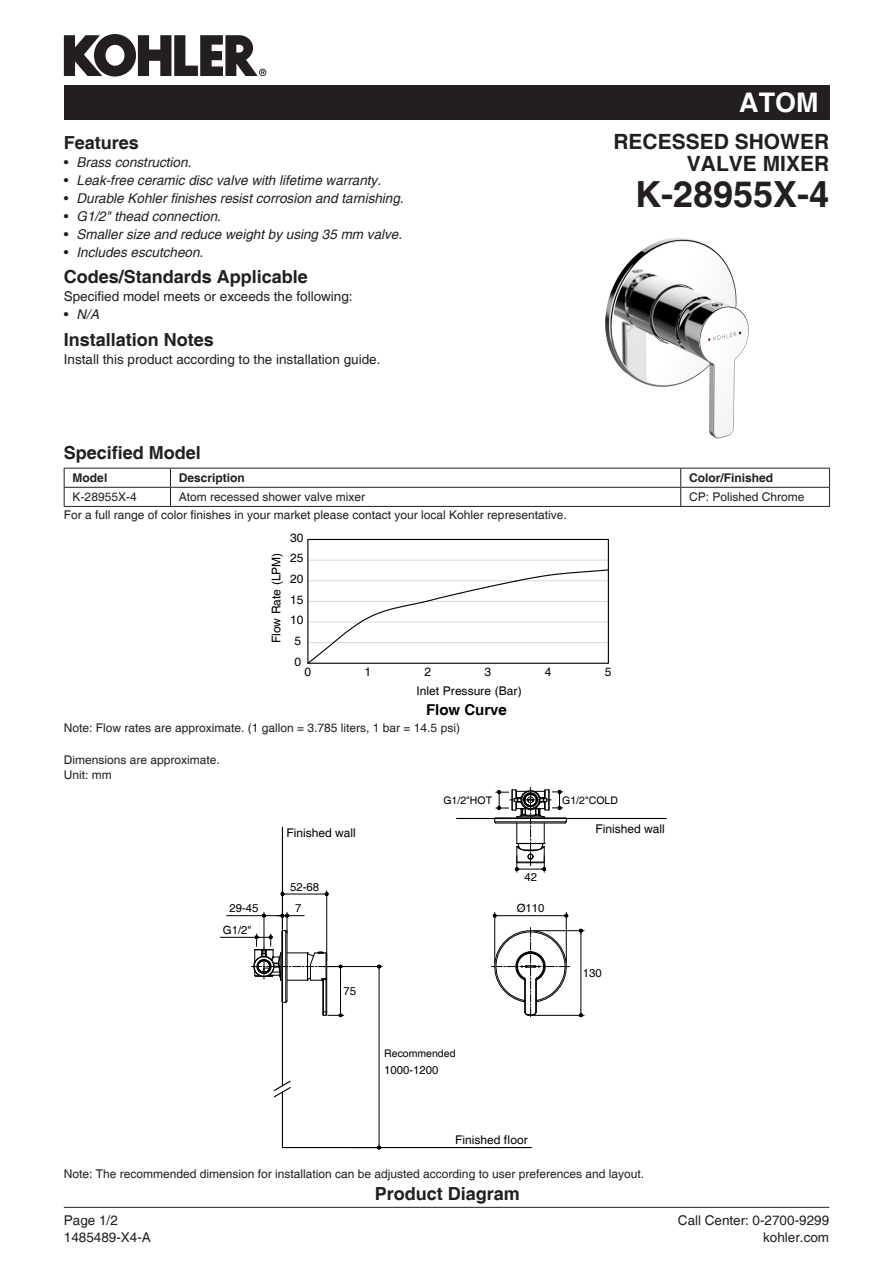
<style>
.page{position:relative;width:893px;height:1263px;background:#fff}
.page>*{position:absolute;margin:0;border:0;box-sizing:border-box;transform-origin:0 0}
._1{font:700 36px "Helvetica";color:#231f20}
.SERIES_NAME_EN{font:700 27px "Helvetica";color:#fff}
._1-2{font:700 21px/22.5px "Helvetica";color:#231f20;text-align:right}
.hevel10{font:700 18px "Helvetica";color:#231f20}
._1-3{font:700 18px "Helvetica";color:#231f20}
.HEAD_EN{font:700 18px "Helvetica";color:#231f20}
.t1{font:700 15px "Helvetica";color:#000}
.hevel10-2{font:italic 13.5px "Helvetica";color:#231f20}
.hevel10-3{font:13.5px/16.5px "Helvetica";color:#231f20;text-align:right}
.PLAIN_TEXT_EN_8_pt{font:12px "Helvetica";color:#231f20}
.t2{font:12px "Helvetica";color:#000}
.PLAIN_TEXT_EN_B_8_pt{font:700 12px "Helvetica";color:#231f20}
.t3{font:11.4px "Helvetica";color:#000}
.t4{font:10.5px "Helvetica";color:#000}
.s1{font-style:normal}
</style>
<div class="page">
<img style="left:605px;top:238px;width:144px;height:201px">
<hr style="left:308px;top:560px;width:300px;height:1px;background:#d9d9d9">
<div style="left:307px;top:539px;width:302px;height:125px;border:1px solid #000"></div>
<svg style="left:308px;top:569px;width:301px;height:95px"></svg>
<hr style="left:321px;top:966px;width:61px;height:1px;background:#000">
<hr style="left:379px;top:969px;width:1px;height:176px;background:#000">
<svg style="left:377px;top:964px;width:4px;height:5px"></svg>
<svg style="left:377px;top:1145px;width:4px;height:5px"></svg>
<hr style="left:285px;top:931px;width:1px;height:71px;background:#000">
<hr style="left:287px;top:932px;width:1px;height:69px;background:#000">
<hr style="left:322px;top:980px;width:1px;height:35px;background:#000">
<hr style="left:323px;top:978px;width:1px;height:37px;background:#000">
<hr style="left:326px;top:953px;width:1px;height:62px;background:#000">
<svg style="left:283px;top:1000px;width:5px;height:3px"></svg>
<svg style="left:491px;top:927px;width:79px;height:89px"></svg>
<svg style="left:494px;top:787px;width:73px;height:85px"></svg>
<hr style="left:227px;top:915px;width:37px;height:1px;background:#000">
<hr style="left:220px;top:937px;width:37px;height:1px;background:#000">
<hr style="left:340px;top:969px;width:1px;height:44px;background:#000">
<svg style="left:251px;top:912px;width:93px;height:74px"></svg>
<svg style="left:322px;top:1011px;width:22px;height:6px"></svg>
<hr style="left:326px;top:891px;width:1px;height:69px;background:#000">
<hr style="left:285px;top:894px;width:39px;height:1px;background:#000">
<svg style="left:324px;top:892px;width:5px;height:4px"></svg>
<svg style="left:280px;top:892px;width:5px;height:4px"></svg>
<hr style="left:494px;top:912px;width:1px;height:51px;background:#000">
<hr style="left:566px;top:912px;width:1px;height:51px;background:#000">
<hr style="left:497px;top:915px;width:67px;height:1px;background:#000">
<svg style="left:493px;top:913px;width:4px;height:5px"></svg>
<svg style="left:564px;top:913px;width:4px;height:5px"></svg>
<hr style="left:282px;top:827px;width:1px;height:259px;background:#000">
<hr style="left:282px;top:1092px;width:1px;height:55px;background:#000">
<hr style="left:282px;top:1147px;width:249px;height:1px;background:#000">
<svg style="left:273px;top:1080px;width:18px;height:18px"></svg>
<hr style="left:457px;top:818px;width:209px;height:1px;background:#000">
<hr style="left:534px;top:930px;width:50px;height:1px;background:#000">
<hr style="left:534px;top:1015px;width:50px;height:1px;background:#000">
<hr style="left:581px;top:933px;width:1px;height:80px;background:#000">
<svg style="left:579px;top:928px;width:4px;height:5px"></svg>
<svg style="left:579px;top:1013px;width:4px;height:4px"></svg>
<svg style="left:64px;top:34px;width:202px;height:43px"></svg>
<hr style="left:64px;top:1207px;width:765px;height:1px;background:#231f20">
<div style="left:64px;top:85px;width:765px;height:34px;background:#231f20"></div>
<hr style="left:64px;top:487px;width:106px;height:1px;background:#231f20">
<hr style="left:170px;top:487px;width:511px;height:1px;background:#231f20">
<hr style="left:681px;top:487px;width:149px;height:1px;background:#231f20">
<hr style="left:64px;top:506px;width:106px;height:1px;background:#231f20">
<hr style="left:170px;top:506px;width:511px;height:1px;background:#231f20">
<hr style="left:681px;top:506px;width:149px;height:1px;background:#231f20">
<hr style="left:64px;top:468px;width:106px;height:1px;background:#231f20">
<svg style="left:64px;top:468px;width:1px;height:38px"></svg>
<hr style="left:170px;top:468px;width:511px;height:1px;background:#231f20">
<svg style="left:170px;top:468px;width:1px;height:38px"></svg>
<hr style="left:681px;top:468px;width:149px;height:1px;background:#231f20">
<svg style="left:680px;top:468px;width:1px;height:38px"></svg>
<svg style="left:829px;top:468px;width:1px;height:38px"></svg>
<p class="hevel10" style="left:64px;top:132px;width:77px">Features</p>
<p class="hevel10-2" style="left:64px;top:154px;width:129px"><span class="s1">•</span> Brass construction.</p>
<p class="hevel10-2" style="left:64px;top:172px;width:319px"><span class="s1">•</span> Leak-free ceramic disc valve with lifetime warranty.</p>
<p class="hevel10-2" style="left:64px;top:190px;width:341px"><span class="s1">•</span> Durable Kohler finishes resist corrosion and tarnishing.</p>
<p class="hevel10-2" style="left:64px;top:208px;width:159px"><span class="s1">•</span> G1/2" thead connection.</p>
<p class="hevel10-2" style="left:64px;top:226px;width:340px"><span class="s1">•</span> Smaller size and reduce weight by using 35 mm valve.</p>
<p class="hevel10-2" style="left:64px;top:244px;width:141px"><span class="s1">•</span> Includes escutcheon.</p>
<p class="hevel10" style="left:64px;top:266px;width:246px">Codes/Standards Applicable</p>
<p class="hevel10-3" style="left:64px;top:289px;width:290px">Specified model meets or exceeds the following:</p>
<p class="hevel10-2" style="left:64px;top:307px;width:37px"><span class="s1">•</span> N/A</p>
<p class="_1-3" style="left:64px;top:329px;width:152px">Installation Notes</p>
<p class="hevel10-3" style="left:64px;top:351px;width:318px">Install this product according to the installation guide.</p>
<p class="SERIES_NAME_EN" style="left:739px;top:86px;width:81px">ATOM</p>
<p class="_1-2" style="left:613px;top:131px;width:217px">RECESSED SHOWER<br>VALVE MIXER</p>
<p class="_1" style="left:635px;top:172px;width:196px">K-28955X-4</p>
<p class="HEAD_EN" style="left:64px;top:442px;width:139px">Specified Model</p>
<p class="PLAIN_TEXT_EN_B_8_pt" style="left:73px;top:470px;width:36px">Model</p>
<p class="PLAIN_TEXT_EN_B_8_pt" style="left:179px;top:470px;width:68px">Description</p>
<p class="PLAIN_TEXT_EN_B_8_pt" style="left:689px;top:470px;width:86px">Color/Finished</p>
<p class="PLAIN_TEXT_EN_8_pt" style="left:73px;top:490px;width:66px">K-28955X-4</p>
<p class="PLAIN_TEXT_EN_8_pt" style="left:179px;top:490px;width:188px">Atom recessed shower valve mixer</p>
<p class="PLAIN_TEXT_EN_8_pt" style="left:689px;top:490px;width:117px">CP: Polished Chrome</p>
<p class="PLAIN_TEXT_EN_8_pt" style="left:64px;top:508px;width:504px">For a full range of color finishes in your market please contact your local Kohler representative.</p>
<p class="t2" style="left:290px;top:531px;width:15px">30</p>
<p class="t2" style="left:269px;top:643px;width:92px;rotate:-90deg">Flow Rate (LPM)</p>
<p class="t2" style="left:290px;top:551px;width:15px">25</p>
<p class="t2" style="left:290px;top:572px;width:15px">20</p>
<p class="t2" style="left:290px;top:592px;width:15px">15</p>
<p class="t2" style="left:290px;top:613px;width:15px">10</p>
<p class="t2" style="left:294px;top:634px;width:8px">5</p>
<p class="t2" style="left:294px;top:654px;width:8px">0</p>
<p class="t2" style="left:304px;top:665px;width:8px">0</p>
<p class="t2" style="left:364px;top:665px;width:8px">1</p>
<p class="t2" style="left:424px;top:665px;width:8px">2</p>
<p class="t2" style="left:485px;top:665px;width:8px">3</p>
<p class="t2" style="left:545px;top:665px;width:8px">4</p>
<p class="t2" style="left:605px;top:665px;width:8px">5</p>
<p class="t2" style="left:417px;top:684px;width:107px">Inlet Pressure (Bar)</p>
<p class="t1" style="left:426px;top:701px;width:82px">Flow Curve</p>
<p class="PLAIN_TEXT_EN_8_pt" style="left:64px;top:721px;width:398px">Note: Flow rates are approximate. (1 gallon = 3.785 liters, 1 bar = 14.5 psi)</p>
<p class="PLAIN_TEXT_EN_8_pt" style="left:64px;top:752px;width:158px">Dimensions are approximate.</p>
<p class="PLAIN_TEXT_EN_8_pt" style="left:64px;top:767px;width:49px">Unit: mm</p>
<p class="t4" style="left:443px;top:794px;width:50px">G1/2"HOT</p>
<p class="t4" style="left:562px;top:794px;width:57px">G1/2"COLD</p>
<p class="t2" style="left:286px;top:826px;width:71px">Finished wall</p>
<p class="t2" style="left:595px;top:822px;width:71px">Finished wall</p>
<p class="t3" style="left:290px;top:880px;width:30px">52-68</p>
<p class="t3" style="left:524px;top:870px;width:14px">42</p>
<p class="t3" style="left:230px;top:902px;width:30px">29-45</p>
<p class="t3" style="left:295px;top:902px;width:8px">7</p>
<p class="t3" style="left:223px;top:923px;width:30px">G1/2"</p>
<p class="t3" style="left:517px;top:901px;width:29px">Ø110</p>
<p class="t3" style="left:343px;top:984px;width:14px">75</p>
<p class="t4" style="left:384px;top:1047px;width:73px">Recommended</p>
<p class="t3" style="left:384px;top:1063px;width:56px">1000-1200</p>
<p class="t2" style="left:455px;top:1133px;width:74px">Finished floor</p>
<p class="t3" style="left:583px;top:966px;width:20px">130</p>
<p class="PLAIN_TEXT_EN_8_pt" style="left:64px;top:1167px;width:582px">Note: The recommended dimension for installation can be adjusted according to user preferences and layout.</p>
<p class="hevel10-3" style="left:64px;top:1213px;width:56px">Page 1/2</p>
<p class="hevel10-3" style="left:64px;top:1229px;width:89px">1485489-X4-A</p>
<h3 class="hevel10" style="left:375px;top:1182px;width:147px">Product Diagram</h3>
<p class="hevel10-3" style="left:678px;top:1213px;width:153px">Call Center: 0-2700-9299 kohler.com</p>
</div>
